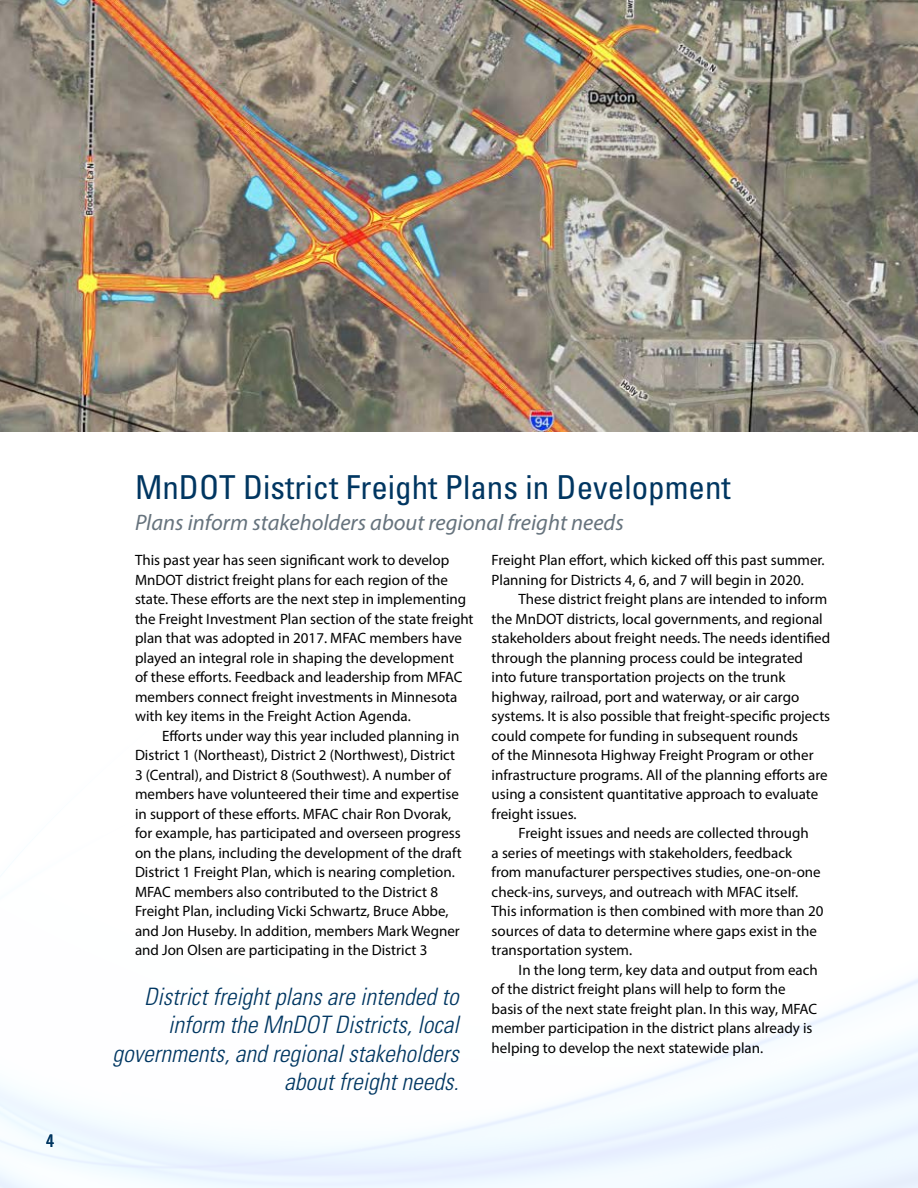
<style>
.page{position:relative;width:918px;height:1188px;background:#fff}
.page>*{position:absolute;margin:0;border:0;box-sizing:border-box;transform-origin:0 0}
.Heading_1{font:condensed 33px "Univers LT Std";color:#003661}
.t1{font:italic 300 condensed 24px/28.5px "Univers LT Std";color:#003661;text-align:right}
.Subtitle{font:italic 22.5px "Myriad Pro";color:#66737d}
.t2{font:condensed 18px "Univers LT Std";color:#003661}
.bodytext{font:15px/19.5px "Myriad Pro";color:#000}
.bodytext-_no_indent{font:15px/19.5px "Myriad Pro";color:#000}
</style>
<div class="page">
<svg style="left:0;top:978px;width:918px;height:210px"></svg>
<img style="left:0;top:0;width:918px;height:432px">
<p class="t2" style="left:46px;top:1129px;width:9px">4</p>
<h1 class="Heading_1" style="left:135px;top:466px;width:597px">MnDOT District Freight Plans in Development</h1>
<h2 class="Subtitle" style="left:135px;top:508px;width:490px">Plans inform stakeholders about regional freight needs</h2>
<p class="bodytext-_no_indent" style="left:135px;top:550px;width:340px">This past year has seen significant work to develop MnDOT district freight plans for each region of the state. These efforts are the next step in implementing the Freight Investment Plan section of the state freight plan that was adopted in 2017. MFAC members have played an integral role in shaping the development<br>of these efforts. Feedback and leadership from MFAC members connect freight investments in Minnesota with key items in the Freight Action Agenda.</p>
<p class="bodytext" style="left:135px;top:726px;width:328px;text-indent:27px">Efforts under way this year included planning in District 1 (Northeast), District 2 (Northwest), District 3 (Central), and District 8 (Southwest). A number of members have volunteered their time and expertise in support of these efforts. MFAC chair Ron Dvorak, for example, has participated and overseen progress on the plans, including the development of the draft District 1 Freight Plan, which is nearing completion.<br>MFAC members also contributed to the District 8<br>Freight Plan, including Vicki Schwartz, Bruce Abbe, and Jon Huseby. In addition, members Mark Wegner and Jon Olsen are participating in the District 3</p>
<p class="bodytext" style="left:492px;top:550px;width:335px">Freight Plan effort, which kicked off this past summer.<br>Planning for Districts 4, 6, and 7 will begin in 2020.</p>
<p class="bodytext" style="left:492px;top:589px;width:340px;text-indent:27px">These district freight plans are intended to inform the MnDOT districts, local governments, and regional stakeholders about freight needs. The needs identified through the planning process could be integrated into future transportation projects on the trunk highway, railroad, port and waterway, or air cargo systems. It is also possible that freight-specific projects could compete for funding in subsequent rounds<br>of the Minnesota Highway Freight Program or other infrastructure programs. All of the planning efforts are using a consistent quantitative approach to evaluate freight issues.</p>
<p class="bodytext" style="left:492px;top:823px;width:333px;text-indent:27px">Freight issues and needs are collected through<br>a series of meetings with stakeholders, feedback from manufacturer perspectives studies, one-on-one check-ins, surveys, and outreach with MFAC itself.<br>This information is then combined with more than 20 sources of data to determine where gaps exist in the transportation system.</p>
<p class="bodytext" style="left:492px;top:960px;width:328px;text-indent:27px">In the long term, key data and output from each of the district freight plans will help to form the basis of the next state freight plan. In this way, MFAC member participation in the district plans already is helping to develop the next statewide plan.</p>
<h2 class="t1" style="left:112px;top:982px;width:348px">District freight plans are intended to inform the MnDOT Districts, local governments, and regional stakeholders about freight needs.</h2>
</div>
